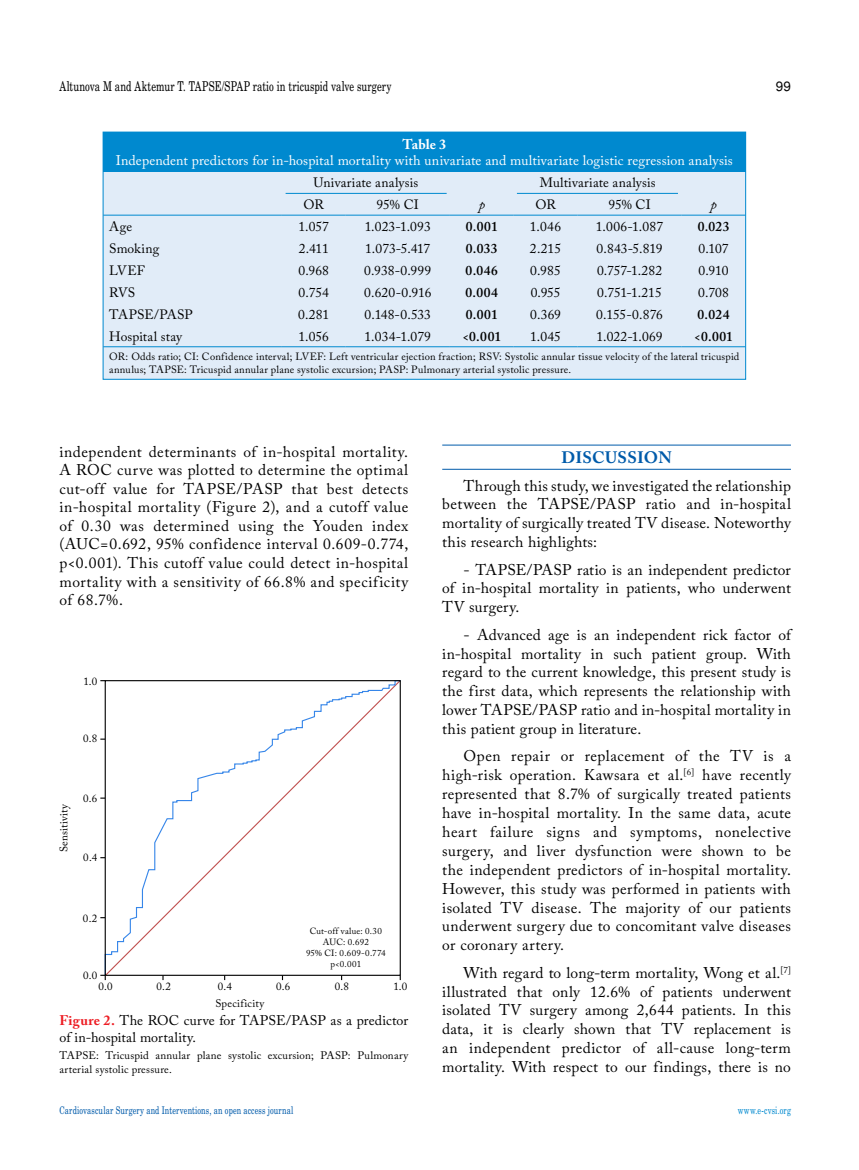
<style>
.page{position:relative;width:859px;height:1170px;background:#fff}
.page>*{position:absolute;margin:0;border:0;box-sizing:border-box;transform-origin:0 0}
.t1{font:700 16.5px "Adobe Caslon Pro";letter-spacing:.015em;color:#005baa}
.t2{font:15.45px/18.9px "Adobe Caslon Pro";letter-spacing:.02em;color:#000;text-align:justify}
.t3{font:13.95px "Adobe Caslon Pro";letter-spacing:.005em;color:#fff}
.t4{font:13.95px/16.8px "Adobe Caslon Pro";letter-spacing:.01em;color:#000}
.t5{font:700 13.95px "Adobe Caslon Pro";color:#fff}
.t6{font:13.5px "Adobe Caslon Pro";letter-spacing:.005em;color:#000}
.t7{font:13.5px "Madison Tr";letter-spacing:.005em;color:#000}
.t8{font:600 13.5px "Adobe Caslon Pro";letter-spacing:.035em;color:#000}
.t9{font:13.5px "Helvetica Normal Tr";color:#000}
.t10{font:italic 13.5px "Adobe Caslon Pro";color:#000}
.t11{font:10.95px/13.2px "Adobe Caslon Pro";letter-spacing:.02em;color:#000}
.t12{font:10.5px/12.6px "Adobe Caslon Pro";letter-spacing:.02em;color:#000}
.t13{font:10.5px "Madison Tr";letter-spacing:.015em;color:#005baa}
.t14{font:10.5px "Madison Tr";letter-spacing:.015em;color:#0089cf}
.t15{font:9px/10.8px "Adobe Caslon Pro";letter-spacing:.02em;color:#000;text-align:center}
.s1{font-weight:700;color:#ed1d24}
</style>
<div class="page">
<hr style="left:442px;top:445px;width:349px;height:1px;background:#005baa">
<hr style="left:442px;top:469px;width:349px;height:1px;background:#005baa">
<div style="left:103px;top:132px;width:643px;height:247px;background:#e1ecf8"></div>
<div style="left:103px;top:132px;width:642px;height:39px;background:#0089cf"></div>
<hr style="left:103px;top:215px;width:179px;height:1px;background:#0089cf">
<hr style="left:282px;top:215px;width:64px;height:1px;background:#0089cf">
<hr style="left:346px;top:215px;width:104px;height:1px;background:#0089cf">
<hr style="left:450px;top:215px;width:64px;height:1px;background:#0089cf">
<hr style="left:514px;top:215px;width:63px;height:1px;background:#0089cf">
<hr style="left:577px;top:215px;width:105px;height:1px;background:#0089cf">
<hr style="left:682px;top:215px;width:63px;height:1px;background:#0089cf">
<hr style="left:103px;top:346px;width:179px;height:1px;background:#0089cf">
<hr style="left:282px;top:346px;width:64px;height:1px;background:#0089cf">
<hr style="left:346px;top:346px;width:104px;height:1px;background:#0089cf">
<hr style="left:450px;top:346px;width:64px;height:1px;background:#0089cf">
<hr style="left:514px;top:346px;width:63px;height:1px;background:#0089cf">
<hr style="left:577px;top:346px;width:105px;height:1px;background:#0089cf">
<hr style="left:682px;top:346px;width:63px;height:1px;background:#0089cf">
<div style="left:103px;top:132px;width:643px;height:247px;border:1px solid #0089cf"></div>
<hr style="left:286px;top:193px;width:161px;height:1px;background:#0089cf">
<hr style="left:517px;top:193px;width:161px;height:1px;background:#0089cf">
<svg style="left:104px;top:681px;width:296px;height:295px"></svg>
<div style="left:105px;top:680px;width:296px;height:295px;border:1px solid #000"></div>
<svg style="left:100px;top:974px;width:6px;height:6px"></svg>
<p class="t7" style="left:60px;top:78px;width:333px">Altunova M and Aktemur T. TAPSE/SPAP ratio in tricuspid valve surgery</p>
<p class="t9" style="left:776px;top:78px;width:17px">99</p>
<p class="t5" style="left:403px;top:135px;width:45px">Table 3</p>
<p class="t3" style="left:116px;top:152px;width:618px">Independent predictors for in-hospital mortality with univariate and multivariate logistic regression analysis</p>
<p class="t6" style="left:314px;top:175px;width:106px">Univariate analysis</p>
<p class="t6" style="left:540px;top:175px;width:117px">Multivariate analysis</p>
<p class="t6" style="left:304px;top:196px;width:22px">OR</p>
<p class="t6" style="left:377px;top:196px;width:44px">95% CI</p>
<p class="t10" style="left:479px;top:196px;width:8px">p</p>
<p class="t6" style="left:535px;top:196px;width:22px">OR</p>
<p class="t6" style="left:608px;top:196px;width:44px">95% CI</p>
<p class="t10" style="left:710px;top:196px;width:8px">p</p>
<p class="t6" style="left:109px;top:218px;width:24px">Age</p>
<p class="t6" style="left:299px;top:218px;width:32px">1.057</p>
<p class="t6" style="left:365px;top:218px;width:68px">1.023-1.093</p>
<p class="t8" style="left:466px;top:218px;width:33px">0.001</p>
<p class="t6" style="left:530px;top:218px;width:33px">1.046</p>
<p class="t6" style="left:596px;top:218px;width:69px">1.006-1.087</p>
<p class="t8" style="left:698px;top:218px;width:33px">0.023</p>
<p class="t6" style="left:109px;top:240px;width:52px">Smoking</p>
<p class="t6" style="left:299px;top:240px;width:32px">2.411</p>
<p class="t6" style="left:365px;top:240px;width:66px">1.073-5.417</p>
<p class="t8" style="left:466px;top:240px;width:33px">0.033</p>
<p class="t6" style="left:530px;top:240px;width:33px">2.215</p>
<p class="t6" style="left:596px;top:240px;width:68px">0.843-5.819</p>
<p class="t6" style="left:698px;top:240px;width:32px">0.107</p>
<p class="t6" style="left:109px;top:262px;width:37px">LVEF</p>
<p class="t6" style="left:299px;top:262px;width:32px">0.968</p>
<p class="t6" style="left:364px;top:262px;width:69px">0.938-0.999</p>
<p class="t8" style="left:466px;top:262px;width:34px">0.046</p>
<p class="t6" style="left:530px;top:262px;width:32px">0.985</p>
<p class="t6" style="left:597px;top:262px;width:67px">0.757-1.282</p>
<p class="t6" style="left:699px;top:262px;width:31px">0.910</p>
<p class="t6" style="left:109px;top:284px;width:28px">RVS</p>
<p class="t6" style="left:299px;top:284px;width:32px">0.754</p>
<p class="t6" style="left:364px;top:284px;width:69px">0.620-0.916</p>
<p class="t8" style="left:465px;top:284px;width:34px">0.004</p>
<p class="t6" style="left:531px;top:284px;width:31px">0.955</p>
<p class="t6" style="left:597px;top:284px;width:66px">0.751-1.215</p>
<p class="t6" style="left:698px;top:284px;width:32px">0.708</p>
<p class="t6" style="left:109px;top:306px;width:85px">TAPSE/PASP</p>
<p class="t6" style="left:298px;top:306px;width:33px">0.281</p>
<p class="t6" style="left:365px;top:306px;width:68px">0.148-0.533</p>
<p class="t8" style="left:466px;top:306px;width:33px">0.001</p>
<p class="t6" style="left:530px;top:306px;width:32px">0.369</p>
<p class="t6" style="left:596px;top:306px;width:68px">0.155-0.876</p>
<p class="t8" style="left:697px;top:306px;width:34px">0.024</p>
<p class="t6" style="left:109px;top:328px;width:74px">Hospital stay</p>
<p class="t6" style="left:299px;top:328px;width:32px">1.056</p>
<p class="t6" style="left:365px;top:328px;width:68px">1.034-1.079</p>
<p class="t8" style="left:462px;top:328px;width:40px">&lt;0.001</p>
<p class="t6" style="left:530px;top:328px;width:32px">1.045</p>
<p class="t6" style="left:597px;top:328px;width:67px">1.022-1.069</p>
<p class="t8" style="left:694px;top:328px;width:40px">&lt;0.001</p>
<p class="t12" style="left:109px;top:350px;width:632px">OR: Odds ratio; CI: Confidence interval; LVEF: Left ventricular ejection fraction; RSV: Systolic annular tissue velocity of the lateral tricuspid annulus; TAPSE: Tricuspid annular plane systolic excursion; PASP: Pulmonary arterial systolic pressure.</p>
<p class="t2" style="left:60px;top:442px;width:350px">independent determinants of in-hospital mortality.<br>A ROC curve was plotted to determine the optimal cut-off value for TAPSE/PASP that best detects in-hospital mortality (Figure 2), and a cutoff value of 0.30 was determined using the Youden index (AUC=0.692, 95% confidence interval 0.609-0.774, p&lt;0.001). This cutoff value could detect in-hospital mortality with a sensitivity of 66.8% and specificity of 68.7%.</p>
<p class="t1" style="left:561px;top:448px;width:112px">DISCUSSION</p>
<p class="t2" style="left:442px;top:475px;width:350px;text-indent:21px">Through this study, we investigated the relationship between the TAPSE/PASP ratio and in-hospital mortality of surgically treated TV disease. Noteworthy this research highlights:</p>
<p class="t2" style="left:442px;top:559px;width:350px;text-indent:21px">- TAPSE/PASP ratio is an independent predictor of in-hospital mortality in patients, who underwent TV surgery.</p>
<p class="t2" style="left:442px;top:625px;width:350px;text-indent:21px">- Advanced age is an independent rick factor of in-hospital mortality in such patient group. With regard to the current knowledge, this present study is the first data, which represents the relationship with lower TAPSE/PASP ratio and in-hospital mortality in this patient group in literature.</p>
<p class="t2" style="left:442px;top:746px;width:350px;text-indent:21px">Open repair or replacement of the TV is a high-risk operation. Kawsara et al.<sup>[6]</sup> have recently represented that 8.7% of surgically treated patients have in-hospital mortality. In the same data, acute heart failure signs and symptoms, nonelective surgery, and liver dysfunction were shown to be the independent predictors of in-hospital mortality.<br>However, this study was performed in patients with isolated TV disease. The majority of our patients underwent surgery due to concomitant valve diseases or coronary artery.</p>
<p class="t2" style="left:442px;top:962px;width:350px;text-indent:21px">With regard to long-term mortality, Wong et al.<sup>[7] </sup>illustrated that only 12.6% of patients underwent isolated TV surgery among 2,644 patients. In this data, it is clearly shown that TV replacement is an independent predictor of all-cause long-term mortality. With respect to our findings, there is no</p>
<p class="t11" style="left:83px;top:674px;width:15px">1.0</p>
<p class="t11" style="left:83px;top:731px;width:16px">0.8</p>
<p class="t11" style="left:83px;top:791px;width:16px">0.6</p>
<p class="t11" style="left:57px;top:851px;width:50px;rotate:-90deg">Sensitivity</p>
<p class="t11" style="left:83px;top:850px;width:16px">0.4</p>
<p class="t11" style="left:83px;top:911px;width:16px">0.2</p>
<p class="t15" style="left:306px;top:925px;width:81px">Cut-off value: 0.30<br>AUC: 0.692<br>95% CI: 0.609-0.774 p&lt;0.001</p>
<p class="t11" style="left:83px;top:968px;width:16px">0.0</p>
<p class="t11" style="left:98px;top:979px;width:16px">0.0</p>
<p class="t11" style="left:157px;top:979px;width:16px">0.2</p>
<p class="t11" style="left:218px;top:979px;width:16px">0.4</p>
<p class="t11" style="left:276px;top:979px;width:16px">0.6</p>
<p class="t11" style="left:335px;top:979px;width:16px">0.8</p>
<p class="t11" style="left:393px;top:979px;width:15px">1.0</p>
<p class="t11" style="left:215px;top:996px;width:50px">Specificity</p>
<p class="t4" style="left:60px;top:1011px;width:350px"><span class="s1">Figure 2.</span> The ROC curve for TAPSE/PASP as a predictor of in-hospital mortality.</p>
<p class="t11" style="left:60px;top:1048px;width:350px">TAPSE: Tricuspid annular plane systolic excursion; PASP: Pulmonary arterial systolic pressure.</p>
<p class="t13" style="left:60px;top:1103px;width:235px">Cardiovascular Surgery and Interventions, an open access journal</p>
<p class="t14" style="left:738px;top:1103px;width:55px">www.e-cvsi.org</p>
</div>
